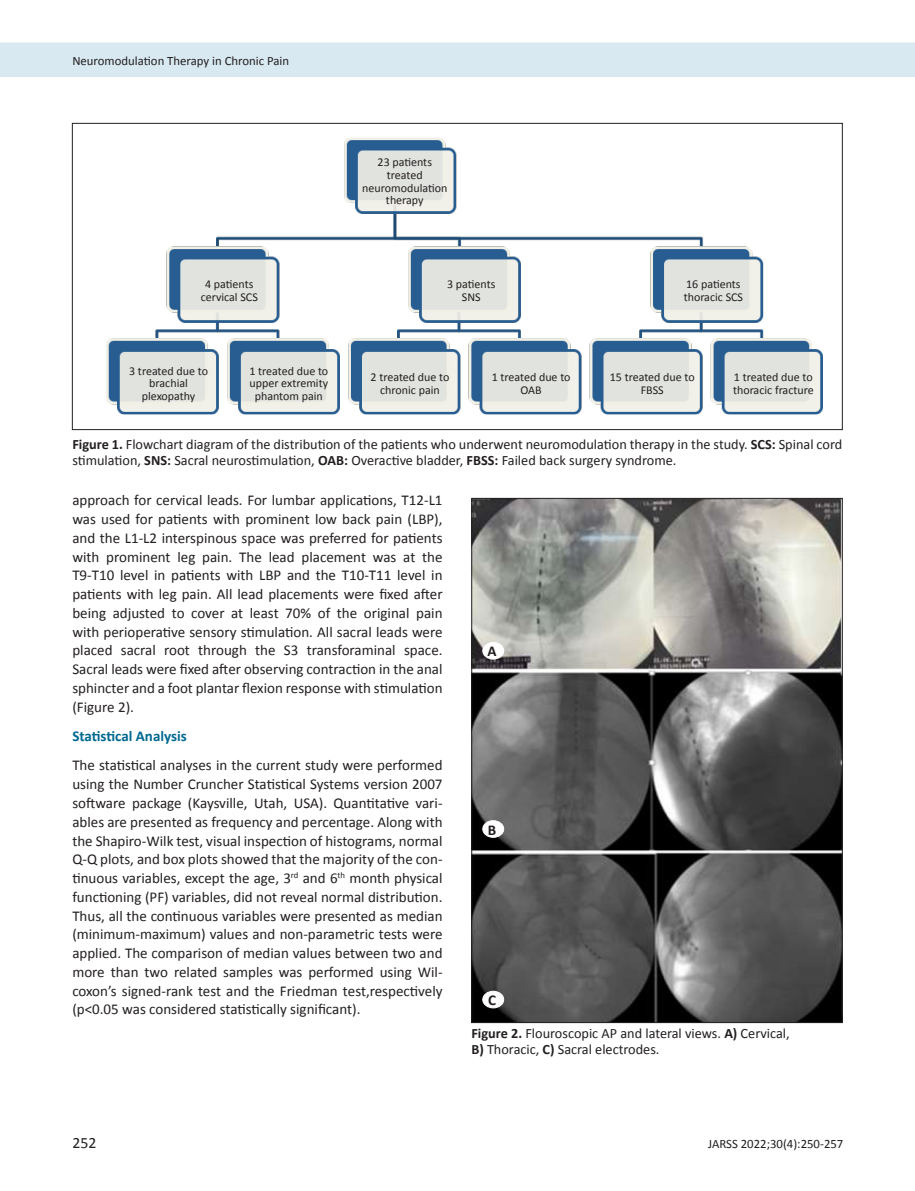
<style>
.page{position:relative;width:915px;height:1191px;background:#fff}
.page>*{position:absolute;margin:0;border:0;box-sizing:border-box;transform-origin:0 0}
.t1{font:15.75px "Calibri";color:#231f20}
.HTML_Önceden_Biçimle{font:15px/18.8px "Calibri";color:#231f20;text-align:justify}
.t2{font:700 15px "Calibri";color:#006991}
.HTML_Önceden_Biçimle-2{font:700 15px "Calibri";color:#231f20}
.HTML_Önceden_Biçimle-3{font:14.25px/16.5px "Calibri";color:#231f20}
.t3{font:12.75px "Calibri";color:#231f20}
.HTML_Önceden_Biçimle-4{font:12px/12.8px "Calibri";color:#231f20;text-align:center}
.s1{font-weight:700}
</style>
<div class="page">
<div style="left:0;top:43px;width:914px;height:34px;background:#d8e9f1"></div>
<img style="left:106px;top:138px;width:716px;height:277px">
<img style="left:473px;top:500px;width:367px;height:521px">
<div style="left:482px;top:642px;width:21px;height:17px;background:#fff;border-radius:50%"></div>
<div style="left:482px;top:642px;width:21px;height:17px;border:1px solid #fff;border-radius:50%"></div>
<div style="left:482px;top:820px;width:21px;height:17px;background:#fff;border-radius:50%"></div>
<div style="left:482px;top:820px;width:21px;height:17px;border:1px solid #fff;border-radius:50%"></div>
<div style="left:482px;top:991px;width:21px;height:17px;background:#fff;border-radius:50%"></div>
<div style="left:482px;top:991px;width:21px;height:17px;border:1px solid #fff;border-radius:50%"></div>
<p class="t3" style="left:72px;top:52px;width:218px">Neuromodulation Therapy in Chronic Pain</p>
<p class="HTML_Önceden_Biçimle-4" style="left:205px;top:277px;width:50px">4 patients</p>
<p class="HTML_Önceden_Biçimle-4" style="left:201px;top:290px;width:59px">cervical SCS</p>
<p class="HTML_Önceden_Biçimle-4" style="left:129px;top:364px;width:80px">3 treated due to</p>
<p class="HTML_Önceden_Biçimle-4" style="left:149px;top:377px;width:40px">brachial</p>
<p class="HTML_Önceden_Biçimle-4" style="left:142px;top:390px;width:55px">plexopathy</p>
<p class="HTML_Önceden_Biçimle-4" style="left:249px;top:364px;width:80px">1 treated due to</p>
<p class="HTML_Önceden_Biçimle-4" style="left:249px;top:377px;width:80px">upper extremity phantom pain</p>
<p class="HTML_Önceden_Biçimle-4" style="left:377px;top:156px;width:56px">23 patients</p>
<p class="HTML_Önceden_Biçimle-4" style="left:362px;top:169px;width:87px">treated neuromodulation therapy</p>
<p class="HTML_Önceden_Biçimle-4" style="left:447px;top:277px;width:50px">3 patients</p>
<p class="HTML_Önceden_Biçimle-4" style="left:462px;top:290px;width:20px">SNS</p>
<p class="HTML_Önceden_Biçimle-4" style="left:370px;top:370px;width:80px">2 treated due to</p>
<p class="HTML_Önceden_Biçimle-4" style="left:380px;top:383px;width:61px">chronic pain</p>
<p class="HTML_Önceden_Biçimle-4" style="left:491px;top:370px;width:80px">1 treated due to</p>
<p class="HTML_Önceden_Biçimle-4" style="left:520px;top:383px;width:23px">OAB</p>
<p class="HTML_Önceden_Biçimle-4" style="left:686px;top:277px;width:56px">16 patients</p>
<p class="HTML_Önceden_Biçimle-4" style="left:683px;top:290px;width:61px">thoracic SCS</p>
<p class="HTML_Önceden_Biçimle-4" style="left:609px;top:370px;width:86px">15 treated due to</p>
<p class="HTML_Önceden_Biçimle-4" style="left:640px;top:383px;width:25px">FBSS</p>
<p class="HTML_Önceden_Biçimle-4" style="left:733px;top:370px;width:80px">1 treated due to</p>
<p class="HTML_Önceden_Biçimle-4" style="left:732px;top:383px;width:82px">thoracic fracture</p>
<p class="HTML_Önceden_Biçimle-3" style="left:72px;top:436px;width:771px"><span class="s1">Figure 1.</span> Flowchart diagram of the distribution of the patients who underwent neuromodulation therapy in the study. <span class="s1">SCS:</span> Spinal cord stimulation, <span class="s1">SNS:</span> Sacral neurostimulation, <span class="s1">OAB:</span> Overactive bladder, <span class="s1">FBSS:</span> Failed back surgery syndrome.</p>
<p class="HTML_Önceden_Biçimle" style="left:72px;top:491px;width:371px">approach for cervical leads. For lumbar applications, T12-L1 was used for patients with prominent low back pain (LBP), and the L1-L2 interspinous space was preferred for patients with prominent leg pain. The lead placement was at the T9-T10 level in patients with LBP and the T10-T11 level in patients with leg pain. All lead placements were fixed after being adjusted to cover at least 70% of the original pain with perioperative sensory stimulation. All sacral leads were placed sacral root through the S3 transforaminal space.<br>Sacral leads were fixed after observing contraction in the anal sphincter and a foot plantar flexion response with stimulation (Figure 2).</p>
<p class="t2" style="left:72px;top:726px;width:116px">Statistical Analysis</p>
<p class="HTML_Önceden_Biçimle" style="left:72px;top:756px;width:371px">The statistical analyses in the current study were performed using the Number Cruncher Statistical Systems version 2007 software package (Kaysville, Utah, USA). Quantitative vari&shy;ables are presented as frequency and percentage. Along with the Shapiro-Wilk test, visual inspection of histograms, normal Q-Q plots, and box plots showed that the majority of the con&shy;tinuous variables, except the age, 3<sup>rd</sup> and 6<sup>th</sup> month physical functioning (PF) variables, did not reveal normal distribution.<br>Thus, all the continuous variables were presented as median (minimum-maximum) values and non-parametric tests were applied. The comparison of median values between two and more than two related samples was performed using Wil&shy;coxon’s signed-rank test and the Friedman test,respectively (p&lt;0.05 was considered statistically significant).</p>
<p class="HTML_Önceden_Biçimle-2" style="left:487px;top:642px;width:11px">A</p>
<p class="HTML_Önceden_Biçimle-2" style="left:487px;top:820px;width:10px">B</p>
<p class="HTML_Önceden_Biçimle-2" style="left:488px;top:990px;width:9px">C</p>
<p class="HTML_Önceden_Biçimle-3" style="left:471px;top:1025px;width:320px"><span class="s1">Figure 2.</span> Flouroscopic AP and lateral views. <span class="s1">A)</span> Cervical,<br><span class="s1">B)</span> Thoracic, <span class="s1">C)</span> Sacral electrodes.</p>
<p class="t1" style="left:72px;top:1133px;width:25px">252</p>
<p class="t3" style="left:708px;top:1136px;width:137px">JARSS 2022;30(4):250-257</p>
</div>
